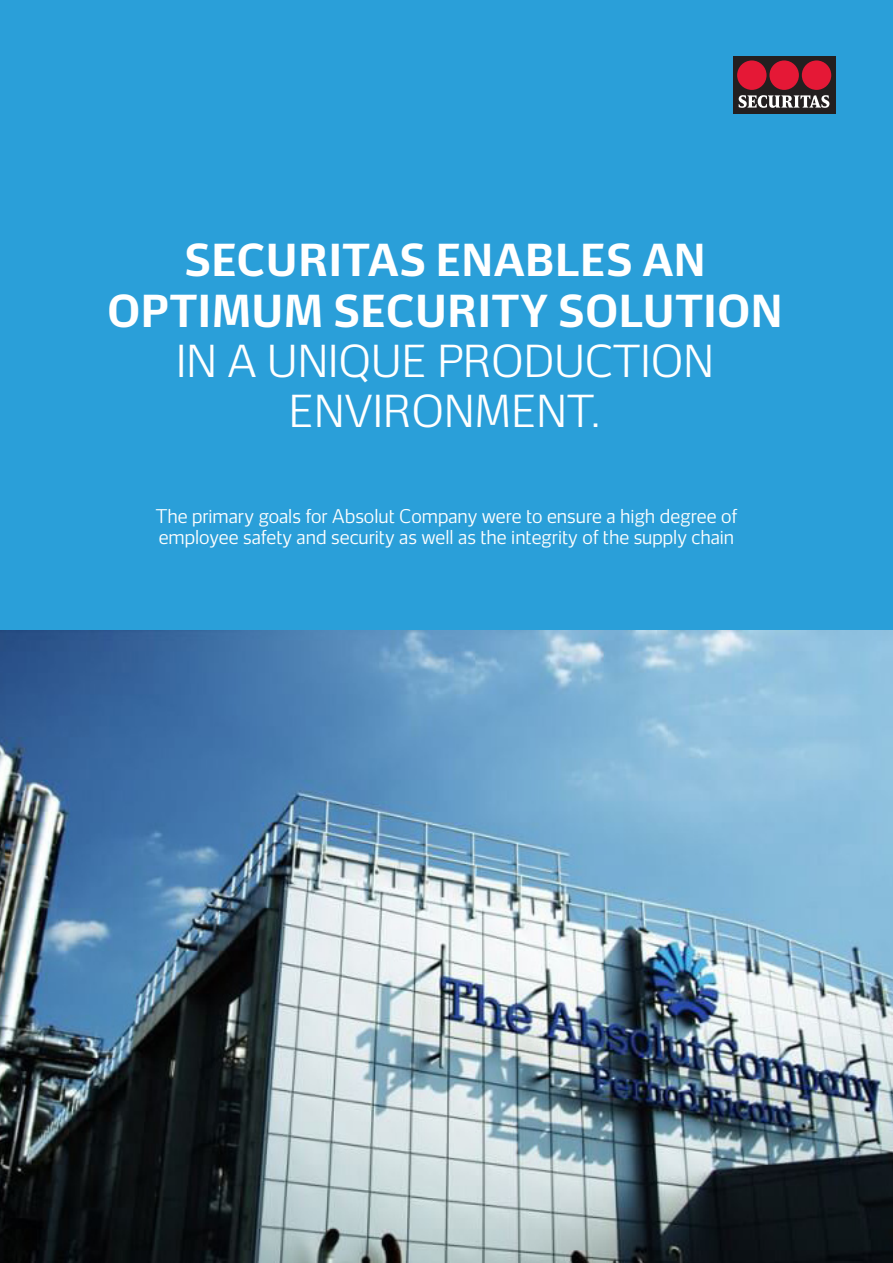
<style>
.page{position:relative;width:893px;height:1263px;background:#2a9fd9}
.page>*{position:absolute;margin:0;border:0;box-sizing:border-box;transform-origin:0 0}
.t1{font:700 42px "Securitas Sans";color:#fff}
.t2{font:300 42px "Securitas Sans";color:#fff}
.t3{font:300 18px "Securitas Sans";color:#fff}
</style>
<div class="page">
<img style="left:0;top:630px;width:893px;height:633px">
<div style="left:733px;top:56px;width:103px;height:57px;background:#231f20"></div>
<div style="left:737px;top:60px;width:29px;height:30px;background:#e51836;border-radius:50%"></div>
<div style="left:802px;top:60px;width:29px;height:30px;background:#e51836;border-radius:50%"></div>
<div style="left:769px;top:60px;width:30px;height:30px;background:#e51836;border-radius:50%"></div>
<svg style="left:739px;top:95px;width:90px;height:13px"></svg>
<p class="t1" style="left:184px;top:224px;width:524px">SECURITAS ENABLES AN</p>
<p class="t1" style="left:107px;top:274px;width:677px">OPTIMUM SECURITY SOLUTION</p>
<p class="t2" style="left:176px;top:326px;width:539px">IN A UNIQUE PRODUCTION</p>
<p class="t2" style="left:289px;top:376px;width:314px">ENVIRONMENT.</p>
<p class="t3" style="left:156px;top:501px;width:583px">The primary goals for Absolut Company were to ensure a high degree of</p>
<p class="t3" style="left:159px;top:522px;width:577px">employee safety and security as well as the integrity of the supply chain</p>
</div>
